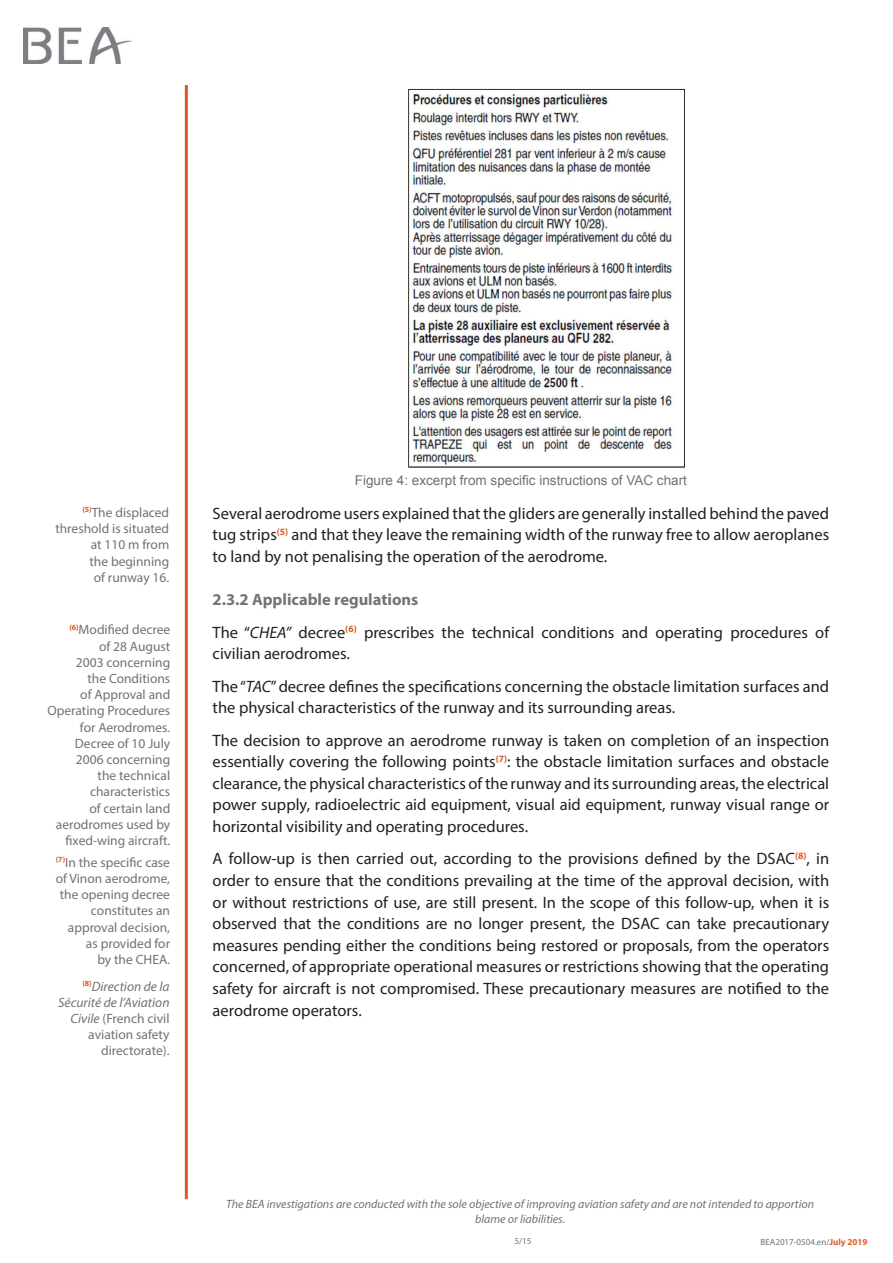
<style>
.page{position:relative;width:893px;height:1263px;background:#fff}
.page>*{position:absolute;margin:0;border:0;box-sizing:border-box;transform-origin:0 0}
.t1{font:16.5px/21.6px "Myriad Pro";color:#231f20;text-align:justify}
.Titre_3{font:700 16.5px "Myriad Pro";color:#727477}
.Note{font:13.5px/16.2px "Myriad Pro";color:#717275;text-align:right}
.Note-2{font:italic 13.5px/16.2px "Myriad Pro";color:#717275;text-align:right}
.Légende{font:13.5px "Arial";color:#717275}
.t2{font:italic 12px/14.4px "Myriad Pro";color:#717275;text-align:center}
.t3{font:9px "Myriad Pro";color:#717275}
.s1{font-style:normal}
.s2{font-style:italic}
.s3{font-weight:700;color:#d75c28}
</style>
<div class="page">
<hr style="left:185px;top:85px;width:3px;height:1114px;background:#d75c28">
<img style="left:23px;top:28px;width:109px;height:36px">
<img style="left:408px;top:88px;width:277px;height:380px">
<p class="Note" style="left:55px;top:504px;width:115px"><sup>(5)</sup>The displaced threshold is situated at 110 m from<br>the beginning<br>of runway 16.</p>
<p class="Note" style="left:47px;top:621px;width:124px"><sup>(6)</sup>Modified decree<br>of 28 August<br>2003 concerning<br>the Conditions<br>of Approval and<br>Operating Procedures for Aerodromes.</p>
<p class="Note" style="left:56px;top:735px;width:116px">Decree of 10 July<br>2006 concerning the technical characteristics<br>of certain land aerodromes used by fixed-wing aircraft.</p>
<p class="Note" style="left:56px;top:854px;width:116px"><sup>(7)</sup>In the specific case of Vinon aerodrome, the opening decree constitutes an approval decision, as provided for<br>by the CHEA.</p>
<p class="Note-2" style="left:58px;top:978px;width:113px"><sup>(8)</sup>Direction de la<br>Sécurité de l’Aviation<br>Civile <span class="s1">(French civil aviation safety directorate).</span></p>
<p class="Légende" style="left:355px;top:472px;width:334px">Figure 4: excerpt from specific instructions of VAC chart</p>
<p class="t1" style="left:213px;top:502px;width:618px">Several aerodrome users explained that the gliders are generally installed behind the paved tug strips<sup>(5)</sup> and that they leave the remaining width of the runway free to allow aeroplanes to land by not penalising the operation of the aerodrome.</p>
<p class="Titre_3" style="left:213px;top:589px;width:207px">2.3.2 Applicable regulations</p>
<p class="t1" style="left:213px;top:621px;width:618px">The “<span class="s2">CHEA”</span> decree<sup>(6)</sup> prescribes the technical conditions and operating procedures of civilian aerodromes.</p>
<p class="t1" style="left:213px;top:675px;width:618px">The “<span class="s2">TAC</span>” decree defines the specifications concerning the obstacle limitation surfaces and the physical characteristics of the runway and its surrounding areas.</p>
<p class="t1" style="left:213px;top:729px;width:618px">The decision to approve an aerodrome runway is taken on completion of an inspection essentially covering the following points<sup>(7)</sup>: the obstacle limitation surfaces and obstacle clearance, the physical characteristics of the runway and its surrounding areas, the electrical power supply, radioelectric aid equipment, visual aid equipment, runway visual range or horizontal visibility and operating procedures.</p>
<p class="t1" style="left:213px;top:848px;width:618px">A follow-up is then carried out, according to the provisions defined by the DSAC<sup>(8)</sup>, in order to ensure that the conditions prevailing at the time of the approval decision, with or without restrictions of use, are still present. In the scope of this follow-up, when it is observed that the conditions are no longer present, the DSAC can take precautionary measures pending either the conditions being restored or proposals, from the operators concerned, of appropriate operational measures or restrictions showing that the operating safety for aircraft is not compromised. These precautionary measures are notified to the aerodrome operators.</p>
<p class="t2" style="left:226px;top:1197px;width:589px">The BEA investigations are conducted with the sole objective of improving aviation safety and are not intended to apportion blame or liabilities.</p>
<p class="t3" style="left:761px;top:1236px;width:108px">BEA2017-0504.en/<span class="s3">July 2019</span></p>
<p class="t3" style="left:515px;top:1236px;width:18px">5/15</p>
</div>
